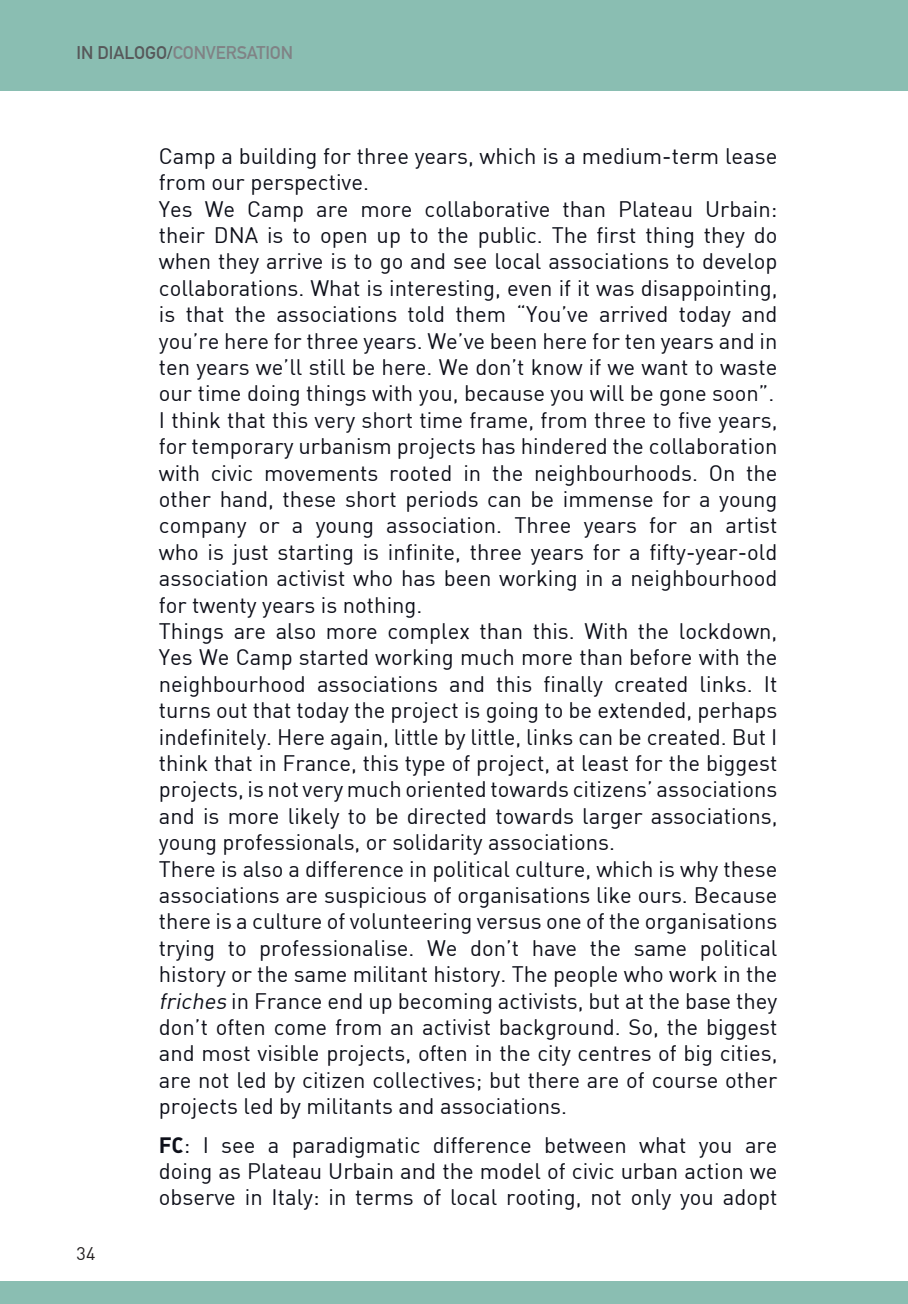
<style>
.page{position:relative;width:908px;height:1304px;background:#fff}
.page>*{position:absolute;margin:0;border:0;box-sizing:border-box;transform-origin:0 0}
.t1{font:22px/26.4px "DIN";color:#0e101a;text-align:justify}
.t2{font:700 18px "DIN Alternate";letter-spacing:-.005em;color:#808285}
.t3{font:18px "DIN";color:#231f20}
.s1{color:#57585a}
.s2{font-style:italic}
.s3{font-family:"DIN Bold Alternate"}
</style>
<div class="page">
<div style="left:0;top:0;width:907px;height:90px;background:#8abeb2"></div>
<div style="left:0;top:1281px;width:907px;height:23px;background:#8abeb2"></div>
<p class="t2" style="left:77px;top:39px;width:218px"><span class="s1">IN DIALOGO/</span>CONVERSATION</p>
<p class="t3" style="left:77px;top:1242px;width:20px">34</p>
<p class="t1" style="left:159px;top:142px;width:619px">Camp a building for three years, which is a medium-term lease from our perspective.</p>
<p class="t1" style="left:159px;top:195px;width:619px">Yes We Camp are more collaborative than Plateau Urbain: their DNA is to open up to the public. The first thing they do when they arrive is to go and see local associations to develop collaborations. What is interesting, even if it was disappointing, is that the associations told them “You’ve arrived today and you’re here for three years. We’ve been here for ten years and in ten years we’ll still be here. We don’t know if we want to waste our time doing things with you, because you will be gone soon”.</p>
<p class="t1" style="left:159px;top:406px;width:620px">I think that this very short time frame, from three to five years, for temporary urbanism projects has hindered the collaboration with civic movements rooted in the neighbourhoods. On the other hand, these short periods can be immense for a young company or a young association. Three years for an artist who is just starting is infinite, three years for a fifty-year-old association activist who has been working in a neighbourhood for twenty years is nothing.</p>
<p class="t1" style="left:159px;top:617px;width:620px">Things are also more complex than this. With the lockdown, Yes We Camp started working much more than before with the neighbourhood associations and this finally created links. It turns out that today the project is going to be extended, perhaps indefinitely. Here again, little by little, links can be created. But I think that in France, this type of project, at least for the biggest projects, is not very much oriented towards citizens’ associations and is more likely to be directed towards larger associations, young professionals, or solidarity associations.</p>
<p class="t1" style="left:159px;top:855px;width:620px">There is also a difference in political culture, which is why these associations are suspicious of organisations like ours. Because there is a culture of volunteering versus one of the organisations trying to professionalise. We don’t have the same political history or the same militant history. The people who work in the <span class="s2">friches</span> in France end up becoming activists, but at the base they don’t often come from an activist background. So, the biggest and most visible projects, often in the city centres of big cities, are not led by citizen collectives; but there are of course other projects led by militants and associations.</p>
<p class="t1" style="left:159px;top:1131px;width:620px"><span class="s3">FC</span>: I see a paradigmatic difference between what you are doing as Plateau Urbain and the model of civic urban action we observe in Italy: in terms of local rooting, not only you adopt</p>
</div>
